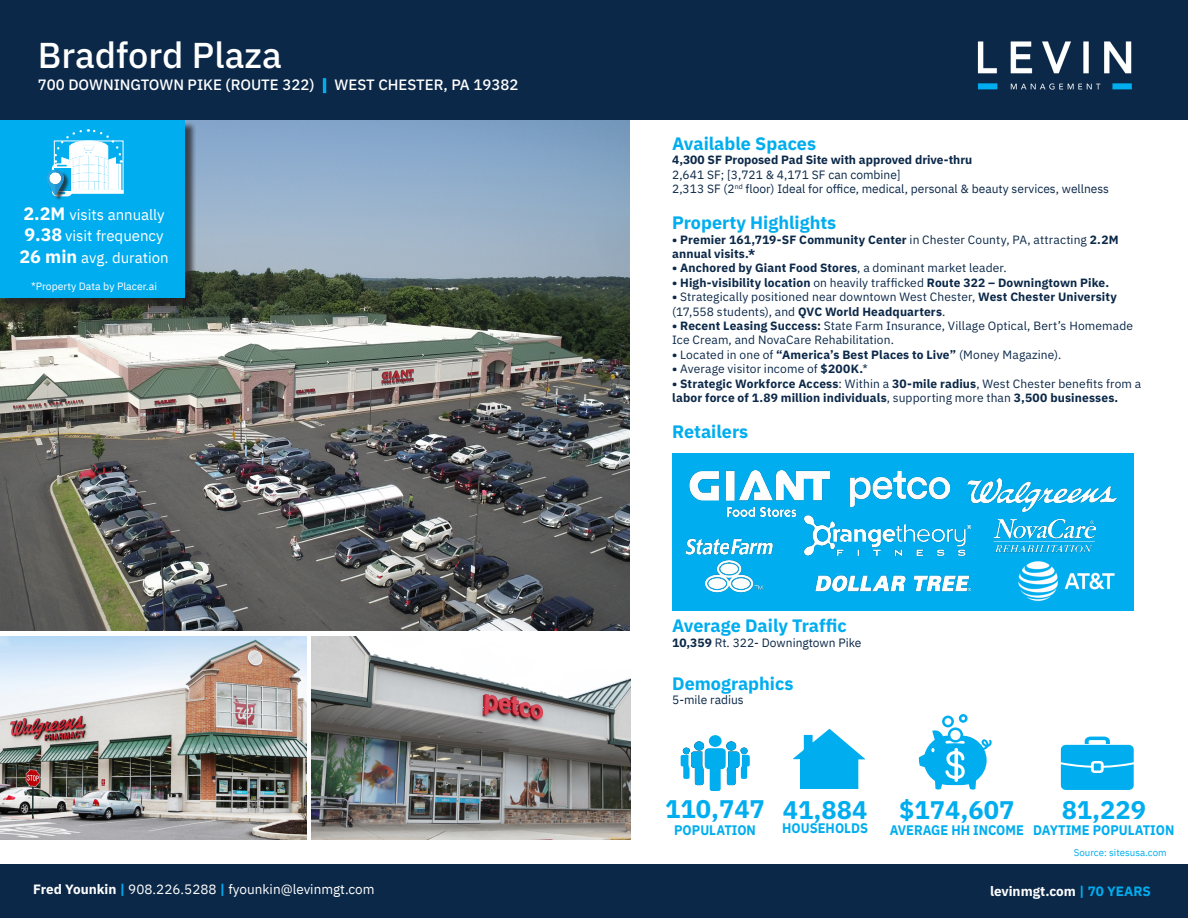
<style>
.page{position:relative;width:1188px;height:918px;background:#fff}
.page>*{position:absolute;margin:0;border:0;box-sizing:border-box;transform-origin:0 0}
.t1{font:500 36px "IBM Plex Sans";color:#fff}
.t2{font:700 25.5px "IBM Plex Sans";color:#00adef}
.t3{font:700 18px "IBM Plex Sans";color:#00adef}
.t4{font:15px "IBM Plex Sans";color:#fff}
.t5{font:500 15px "IBM Plex Sans";color:#fff}
.t6{font:700 13.95px "IBM Plex Sans";color:#00adef;scale:.93 1}
.t7{font:13.5px "IBM Plex Sans";color:#fff}
.t8{font:700 13.5px "IBM Plex Sans";color:#fff}
.t9{font:700 12px/14.4px "IBM Plex Sans";letter-spacing:.01em;color:#0b2848}
.t10{font:12px/14.4px "IBM Plex Sans";letter-spacing:.01em;color:#0b2848}
.t11{font:12px "IBM Plex Sans";color:#0b2848}
.t12{font:10.5px "IBM Plex Sans";color:#fff}
.t13{font:9.75px "IBM Plex Sans";color:#00adef}
.s1{font-weight:700;color:#00adef}
.s2{font-weight:700;font-size:18px}
.s3{font-weight:400}
.s4{font-weight:700}
.s5{color:#00adef}
</style>
<div class="page">
<img style="left:0;top:120px;width:629px;height:511px">
<div style="left:0;top:0;width:1188px;height:120px;background:#0b2848"></div>
<img style="left:977px;top:41px;width:155px;height:49px">
<div style="left:0;top:864px;width:1188px;height:54px;background:#0b2848"></div>
<img style="left:0;top:636px;width:307px;height:204px">
<img style="left:312px;top:636px;width:318px;height:204px">
<svg style="left:681px;top:741px;width:69px;height:49px"></svg>
<div style="left:709px;top:735px;width:13px;height:12px;background:#00aeef;border-radius:50%"></div>
<svg style="left:794px;top:729px;width:71px;height:60px"></svg>
<svg style="left:919px;top:714px;width:73px;height:76px"></svg>
<svg style="left:1061px;top:737px;width:73px;height:53px"></svg>
<div style="left:1px;top:121px;width:195px;height:188px;background:#231f20;opacity:.75"></div>
<div style="left:0;top:120px;width:185px;height:177px;background:#00adef"></div>
<div style="left:48px;top:172px;width:22px;height:30px;background:#231f20;opacity:.75"></div>
<svg style="left:47px;top:129px;width:76px;height:66px"></svg>
<div style="left:673px;top:453px;width:461px;height:158px;background:#00adef"></div>
<img style="left:689px;top:471px;width:80px;height:45px">
<img style="left:1005px;top:481px;width:112px;height:30px">
<img style="left:672px;top:516px;width:97px;height:95px">
<img style="left:769px;top:470px;width:236px;height:87px">
<img style="left:815px;top:575px;width:156px;height:17px">
<img style="left:1018px;top:561px;width:97px;height:41px">
<img style="left:993px;top:517px;width:102px;height:40px">
<p class="t1" style="left:38px;top:27px;width:246px">Bradford Plaza</p>
<p class="t5" style="left:38px;top:73px;width:482px">700 DOWNINGTOWN PIKE (ROUTE 322) <span class="s1">|</span> WEST CHESTER, PA 19382</p>
<p class="t4" style="left:23px;top:203px;width:143px"><span class="s2">2.2M</span> visits annually</p>
<p class="t4" style="left:24px;top:225px;width:141px"><span class="s2">9.38</span> visit frequency</p>
<p class="t4" style="left:19px;top:246px;width:151px"><span class="s2">26 min</span> avg. duration</p>
<p class="t12" style="left:31px;top:279px;width:127px">*Property Data by Placer.ai</p>
<p class="t3" style="left:672px;top:129px;width:145px">Available Spaces</p>
<p class="t9" style="left:672px;top:152px;width:302px">4,300 SF Proposed Pad Site with approved drive-thru</p>
<p class="t11" style="left:672px;top:165px;width:230px">2,641 SF; [3,721 &amp; 4,171 SF can combine]</p>
<p class="t11" style="left:672px;top:180px;width:438px">2,313 SF (2<sup>nd</sup> floor) Ideal for office, medical, personal &amp; beauty services, wellness</p>
<p class="t3" style="left:672px;top:208px;width:166px">Property Highlights</p>
<p class="t9" style="left:672px;top:231px;width:448px">• Premier 161,719-SF Community Center <span class="s3">in Chester County, PA, attracting</span> 2.2M annual visits.*</p>
<p class="t9" style="left:672px;top:260px;width:336px">• Anchored by Giant Food Stores<span class="s3">, a dominant market leader.</span></p>
<p class="t9" style="left:672px;top:274px;width:438px">• High-visibility location <span class="s3">on heavily trafficked</span> Route 322 – Downingtown Pike.</p>
<p class="t10" style="left:672px;top:289px;width:446px"><span class="s4">•</span> Strategically positioned near downtown West Chester, <span class="s4">West Chester University </span>(17,558 students), and <span class="s4">QVC World Headquarters</span>.</p>
<p class="t10" style="left:672px;top:317px;width:462px"><span class="s4">• Recent Leasing Success:</span> State Farm Insurance, Village Optical, Bert’s Homemade<br>Ice Cream, and NovaCare Rehabilitation.</p>
<p class="t10" style="left:672px;top:346px;width:391px"><span class="s4">•</span> Located in one of <span class="s4">“America’s Best Places to Live”</span> (Money Magazine).</p>
<p class="t10" style="left:672px;top:361px;width:197px"><span class="s4">•</span> Average visitor income of <span class="s4">$200K.</span>*</p>
<p class="t9" style="left:672px;top:375px;width:471px">• Strategic Workforce Access<span class="s3">: Within a</span> 30-mile radius<span class="s3">, West Chester benefits from a </span>labor force of 1.89 million individuals<span class="s3">, supporting more than</span> 3,500 businesses.</p>
<p class="t3" style="left:672px;top:417px;width:78px">Retailers</p>
<p class="t3" style="left:672px;top:612px;width:176px">Average Daily Traffic</p>
<p class="t11" style="left:672px;top:633px;width:191px"><span class="s4">10,359</span> Rt. 322- Downingtown Pike</p>
<p class="t3" style="left:672px;top:669px;width:123px">Demographics</p>
<p class="t11" style="left:672px;top:691px;width:73px">5-mile radius</p>
<p class="t2" style="left:665px;top:789px;width:101px">110,747</p>
<p class="t6" style="left:674px;top:819px;width:89px">POPULATION</p>
<p class="t2" style="left:783px;top:789px;width:86px">41,884</p>
<p class="t6" style="left:782px;top:817px;width:94px">HOUSEHOLDS</p>
<p class="t2" style="left:899px;top:789px;width:117px">$174,607</p>
<p class="t6" style="left:890px;top:819px;width:146px">AVERAGE HH INCOME</p>
<p class="t2" style="left:1062px;top:789px;width:86px">81,229</p>
<p class="t6" style="left:1033px;top:819px;width:153px">DAYTIME POPULATION</p>
<p class="t13" style="left:1074px;top:845px;width:95px">Source: sitesusa.com</p>
<p class="t7" style="left:33px;top:879px;width:343px"><span class="s4">Fred Younkin</span> <span class="s1">|</span> 908.226.5288 <span class="s1">|</span> fyounkin@levinmgt.com</p>
<p class="t8" style="left:990px;top:880px;width:162px">levinmgt.com <span class="s5">| 70 YEARS</span></p>
</div>
